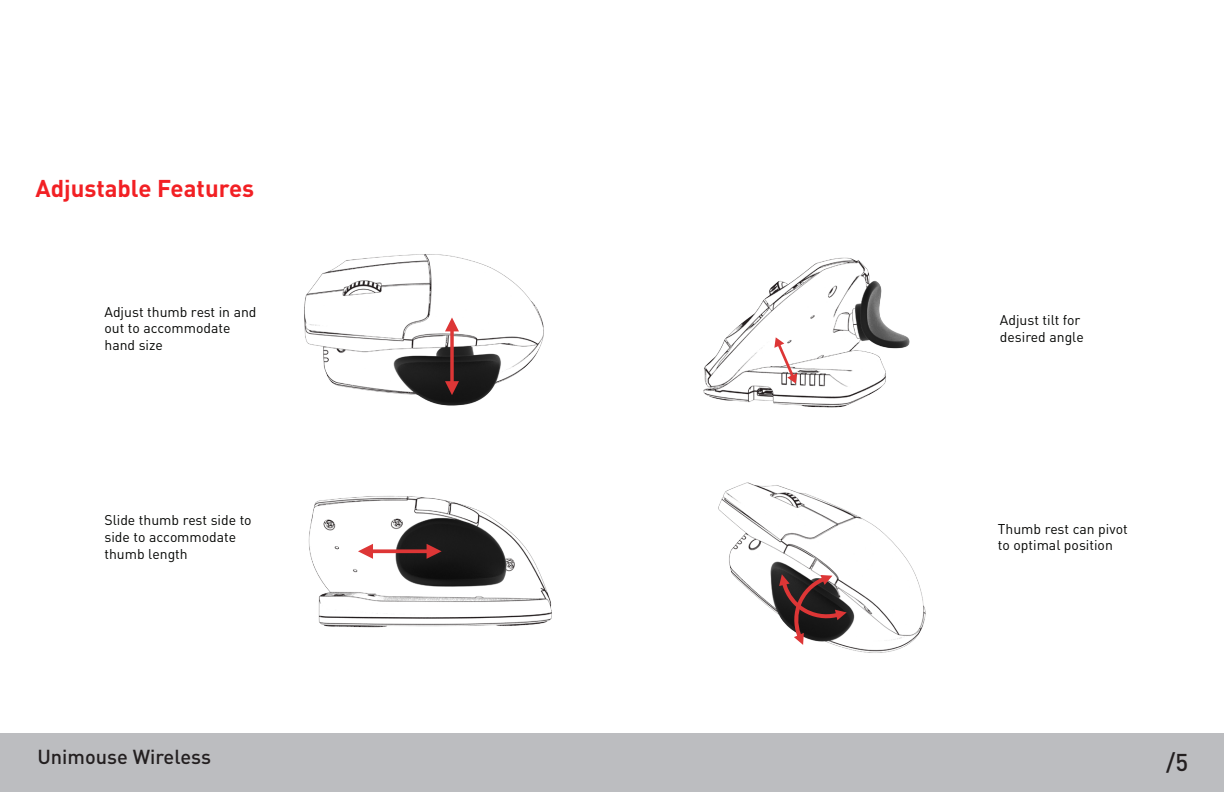
<style>
.page{position:relative;width:1224px;height:792px;background:#fff}
.page>*{position:absolute;margin:0;border:0;box-sizing:border-box;transform-origin:0 0}
.Heading{font:700 24px "DINOT";color:#f22024}
.t1{font:500 24px "DINOT";color:#231f20}
.t2{font:500 20px "DINOT";color:#231f20}
.t3{font:14px/16.8px "DINOT";color:#040503}
</style>
<div class="page">
<div style="left:0;top:733px;width:1224px;height:59px;background:#bcbdc0"></div>
<img style="left:718px;top:482px;width:208px;height:171px">
<img style="left:304px;top:254px;width:240px;height:152px">
<img style="left:308px;top:496px;width:244px;height:132px">
<img style="left:703px;top:257px;width:207px;height:151px">
<svg style="left:774px;top:337px;width:23px;height:47px"></svg>
<svg style="left:779px;top:574px;width:68px;height:71px"></svg>
<svg style="left:445px;top:317px;width:14px;height:78px"></svg>
<svg style="left:358px;top:544px;width:84px;height:15px"></svg>
<p class="Heading" style="left:35px;top:172px;width:220px">Adjustable Features</p>
<p class="t3" style="left:104px;top:303px;width:154px">Adjust thumb rest in and out to accommodate hand size</p>
<p class="t3" style="left:104px;top:511px;width:149px">Slide thumb rest side to side to accommodate thumb length</p>
<p class="t3" style="left:1000px;top:311px;width:85px">Adjust tilt for desired angle</p>
<p class="t3" style="left:998px;top:520px;width:131px">Thumb rest can pivot to optimal position</p>
<h2 class="t2" style="left:37px;top:744px;width:175px">Unimouse Wireless</h2>
<p class="t1" style="left:1166px;top:747px;width:23px">/5</p>
</div>
